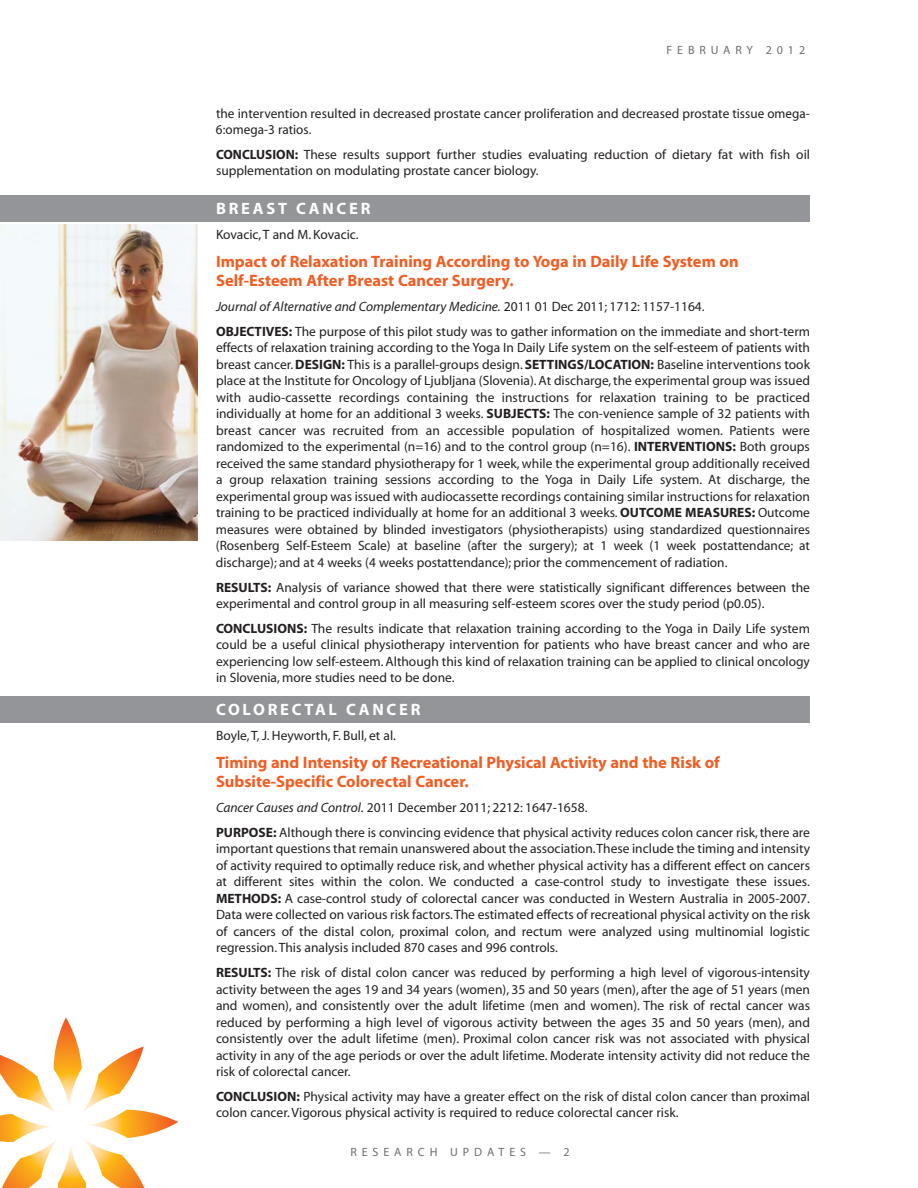
<style>
.page{position:relative;width:918px;height:1188px;background:#fff}
.page>*{position:absolute;margin:0;border:0;box-sizing:border-box;transform-origin:0 0}
.t1{font:700 16.5px/19.5px "Myriad";color:#f15d22}
.t2{font:700 16.5px "Myriad";letter-spacing:.165em;color:#fff}
.t3{font:13.5px/16.5px "Myriad";color:#231f20}
.t4{font:12px "Myriad";letter-spacing:.41em;color:#6c6e70}
.s1{font-weight:700}
.s2{font-style:italic}
</style>
<div class="page">
<img style="left:0;top:225px;width:197px;height:316px">
<div style="left:0;top:696px;width:810px;height:27px;background:#939598"></div>
<div style="left:0;top:195px;width:810px;height:27px;background:#939598"></div>
<svg style="left:0;top:1017px;width:178px;height:171px"></svg>
<p class="t4" style="left:666px;top:45px;width:140px">FEBRUARY 2012</p>
<p class="t3" style="left:216px;top:106px;width:595px">the intervention resulted in decreased prostate cancer proliferation and decreased prostate tissue omega-<br>6:omega-3 ratios.</p>
<p class="t3" style="left:216px;top:147px;width:596px"><span class="s1">CONCLUSION:</span> These results support further studies evaluating reduction of dietary fat with fish oil supplementation on modulating prostate cancer biology.</p>
<p class="t2" style="left:216px;top:203px;width:156px">BREAST CANCER</p>
<p class="t3" style="left:216px;top:227px;width:144px">Kovacic, T and M. Kovacic.</p>
<p class="t1" style="left:216px;top:253px;width:524px">Impact of Relaxation Training According to Yoga in Daily Life System on<br>Self-Esteem After Breast Cancer Surgery.</p>
<p class="t3" style="left:216px;top:295px;width:596px;line-height:24.8px"><span class="s2">Journal of Alternative and Complementary Medicine.</span> 2011 01 Dec 2011; 1712: 1157-1164.<br><span class="s1">OBJECTIVES:</span> The purpose of this pilot study was to gather information on the immediate and short-term</p>
<p class="t3" style="left:216px;top:341px;width:596px;text-align:justify">effects of relaxation training according to the Yoga In Daily Life system on the self-esteem of patients with breast cancer.<span class="s1">DESIGN:</span> This is a parallel-groups design. <span class="s1">SETTINGS/LOCATION:</span> Baseline interventions took place at the Institute for Oncology of Ljubljana (Slovenia). At discharge, the experimental group was issued with audio-cassette recordings containing the instructions for relaxation training to be practiced individually at home for an additional 3 weeks. <span class="s1">SUBJECTS:</span> The con-venience sample of 32 patients with breast cancer was recruited from an accessible population of hospitalized women. Patients were randomized to the experimental (n=16) and to the control group (n=16). <span class="s1">INTERVENTIONS:</span> Both groups received the same standard physiotherapy for 1 week, while the experimental group additionally received a group relaxation training sessions according to the Yoga in Daily Life system. At discharge, the experimental group was issued with audiocassette recordings containing similar instructions for relaxation training to be practiced individually at home for an additional 3 weeks. <span class="s1">OUTCOME MEASURES:</span> Outcome measures were obtained by blinded investigators (physiotherapists) using standardized questionnaires (Rosenberg Self-Esteem Scale) at baseline (after the surgery); at 1 week (1 week postattendance; at discharge); and at 4 weeks (4 weeks postattendance); prior the commencement of radiation.</p>
<p class="t3" style="left:216px;top:580px;width:596px"><span class="s1">RESULTS:</span> Analysis of variance showed that there were statistically significant differences between the experimental and control group in all measuring self-esteem scores over the study period (p0.05).</p>
<p class="t3" style="left:216px;top:621px;width:596px;text-align:justify"><span class="s1">CONCLUSIONS:</span> The results indicate that relaxation training according to the Yoga in Daily Life system could be a useful clinical physiotherapy intervention for patients who have breast cancer and who are experiencing low self-esteem. Although this kind of relaxation training can be applied to clinical oncology in Slovenia, more studies need to be done.</p>
<p class="t2" style="left:216px;top:704px;width:206px">COLORECTAL CANCER</p>
<p class="t3" style="left:216px;top:728px;width:181px">Boyle, T, J. Heyworth, F. Bull, et al.</p>
<p class="t1" style="left:216px;top:754px;width:505px">Timing and Intensity of Recreational Physical Activity and the Risk of<br>Subsite-Specific Colorectal Cancer.</p>
<p class="t3" style="left:216px;top:796px;width:596px;line-height:24.8px"><span class="s2">Cancer Causes and Control.</span> 2011 December 2011; 2212: 1647-1658.<br><span class="s1">PURPOSE:</span> Although there is convincing evidence that physical activity reduces colon cancer risk, there are</p>
<p class="t3" style="left:216px;top:842px;width:596px;text-align:justify">important questions that remain unanswered about the association.These include the timing and intensity of activity required to optimally reduce risk, and whether physical activity has a different effect on cancers at different sites within the colon. We conducted a case-control study to investigate these issues.<br><span class="s1">METHODS:</span> A case-control study of colorectal cancer was conducted in Western Australia in 2005-2007.<br>Data were collected on various risk factors.The estimated effects of recreational physical activity on the risk of cancers of the distal colon, proximal colon, and rectum were analyzed using multinomial logistic regression. This analysis included 870 cases and 996 controls.</p>
<p class="t3" style="left:216px;top:965px;width:596px;text-align:justify"><span class="s1">RESULTS:</span> The risk of distal colon cancer was reduced by performing a high level of vigorous-intensity activity between the ages 19 and 34 years (women), 35 and 50 years (men), after the age of 51 years (men and women), and consistently over the adult lifetime (men and women). The risk of rectal cancer was reduced by performing a high level of vigorous activity between the ages 35 and 50 years (men), and consistently over the adult lifetime (men). Proximal colon cancer risk was not associated with physical activity in any of the age periods or over the adult lifetime. Moderate intensity activity did not reduce the risk of colorectal cancer.</p>
<p class="t3" style="left:216px;top:1089px;width:596px"><span class="s1">CONCLUSION:</span> Physical activity may have a greater effect on the risk of distal colon cancer than proximal colon cancer. Vigorous physical activity is required to reduce colorectal cancer risk.</p>
<p class="t4" style="left:350px;top:1147px;width:221px">RESEARCH UPDATES — 2</p>
</div>
